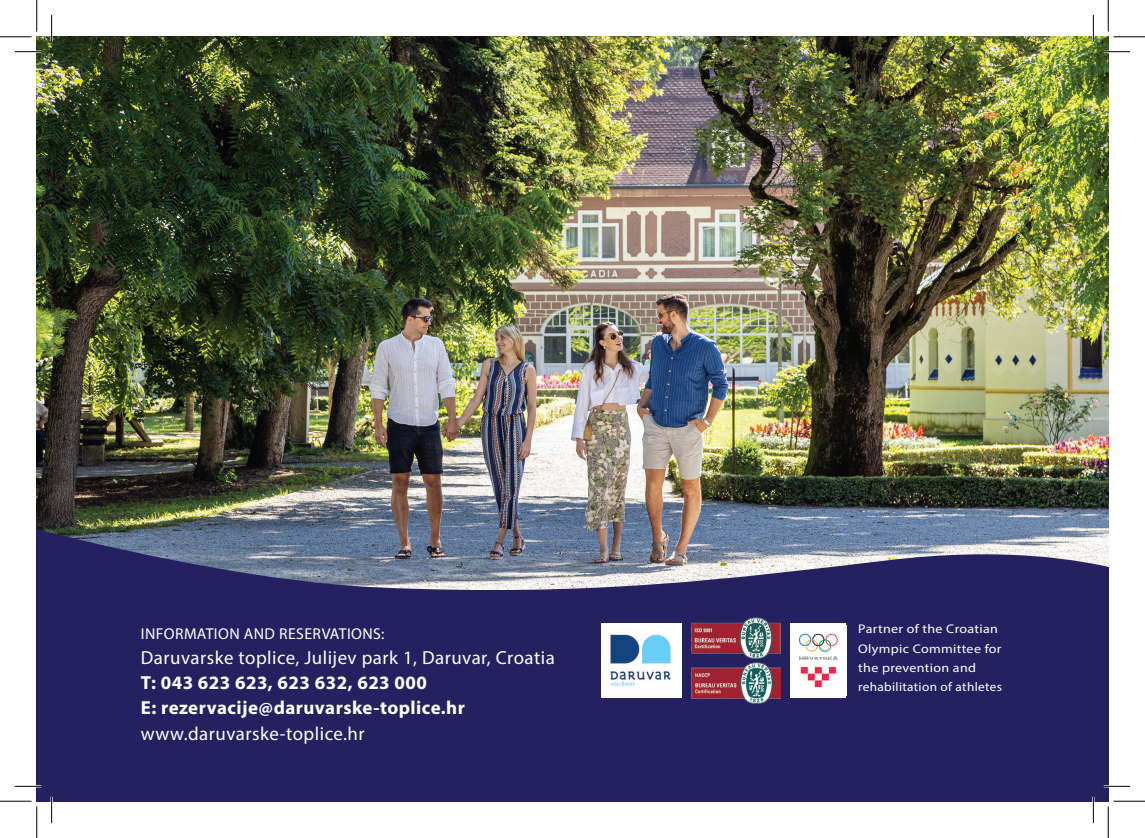
<style>
.page{position:relative;width:1145px;height:838px;background:#fff}
.page>*{position:absolute;margin:0;border:0;box-sizing:border-box;transform-origin:0 0}
.t1{font:18.9px "Myriad Pro";letter-spacing:.025em;color:#fff}
.t2{font:700 18.9px/25.2px "Myriad Pro";letter-spacing:.025em;color:#fff}
.t3{font:15.75px "Myriad Pro";letter-spacing:.025em;color:#fff}
.t4{font:12.6px/19.2px "Myriad Pro";letter-spacing:.025em;color:#fff;scale:1.11 1}
</style>
<div class="page">
<img style="left:37px;top:37px;width:1071px;height:450px">
<svg style="left:37px;top:487px;width:1071px;height:314px;background:#3c3b6c"></svg>
<img style="left:691px;top:662px;width:89px;height:41px">
<img style="left:691px;top:617px;width:89px;height:41px">
<div style="left:791px;top:623px;width:55px;height:74px;background:#fff"></div>
<img style="left:799px;top:633px;width:39px;height:55px">
<div style="left:601px;top:623px;width:80px;height:74px;background:#fff"></div>
<img style="left:610px;top:634px;width:61px;height:52px">
<hr style="left:15px;top:51px;width:26px;height:2px;background:#fff">
<hr style="left:1104px;top:51px;width:26px;height:2px;background:#fff">
<hr style="left:15px;top:785px;width:26px;height:2px;background:#fff">
<hr style="left:1104px;top:785px;width:26px;height:2px;background:#fff">
<hr style="left:51px;top:15px;width:2px;height:26px;background:#fff">
<hr style="left:51px;top:796px;width:2px;height:27px;background:#fff">
<hr style="left:1092px;top:15px;width:2px;height:26px;background:#fff">
<hr style="left:1092px;top:796px;width:2px;height:27px;background:#fff">
<svg style="left:15px;top:51px;width:26px;height:1px"></svg>
<svg style="left:1104px;top:51px;width:26px;height:1px"></svg>
<svg style="left:15px;top:786px;width:26px;height:1px"></svg>
<svg style="left:1104px;top:786px;width:26px;height:1px"></svg>
<svg style="left:51px;top:15px;width:1px;height:26px"></svg>
<svg style="left:51px;top:796px;width:1px;height:27px"></svg>
<svg style="left:1093px;top:15px;width:1px;height:26px"></svg>
<svg style="left:1093px;top:796px;width:1px;height:27px"></svg>
<hr style="left:0;top:36px;width:32px;height:1px;background:#000">
<hr style="left:1113px;top:36px;width:32px;height:1px;background:#000">
<hr style="left:0;top:800px;width:32px;height:1px;background:#000">
<hr style="left:1113px;top:800px;width:32px;height:1px;background:#000">
<hr style="left:36px;top:0;width:1px;height:31px;background:#000">
<hr style="left:36px;top:806px;width:1px;height:31px;background:#000">
<hr style="left:1108px;top:0;width:1px;height:31px;background:#000">
<hr style="left:1108px;top:806px;width:1px;height:31px;background:#000">
<p class="t3" style="left:141px;top:623px;width:245px">INFORMATION AND RESERVATIONS:</p>
<h1 class="t1" style="left:141px;top:646px;width:415px">Daruvarske toplice, Julijev park 1, Daruvar, Croatia</h1>
<h1 class="t2" style="left:141px;top:669px;width:326px">T: 043 623 623, 623 632, 623 000<br>E: rezervacije@daruvarske-toplice.hr</h1>
<h1 class="t1" style="left:141px;top:721px;width:225px">www.daruvarske-toplice.hr</h1>
<p class="t4" style="left:858px;top:619px;width:131px">Partner of the Croatian<br>Olympic Committee for the prevention and rehabilitation of athletes</p>
</div>
